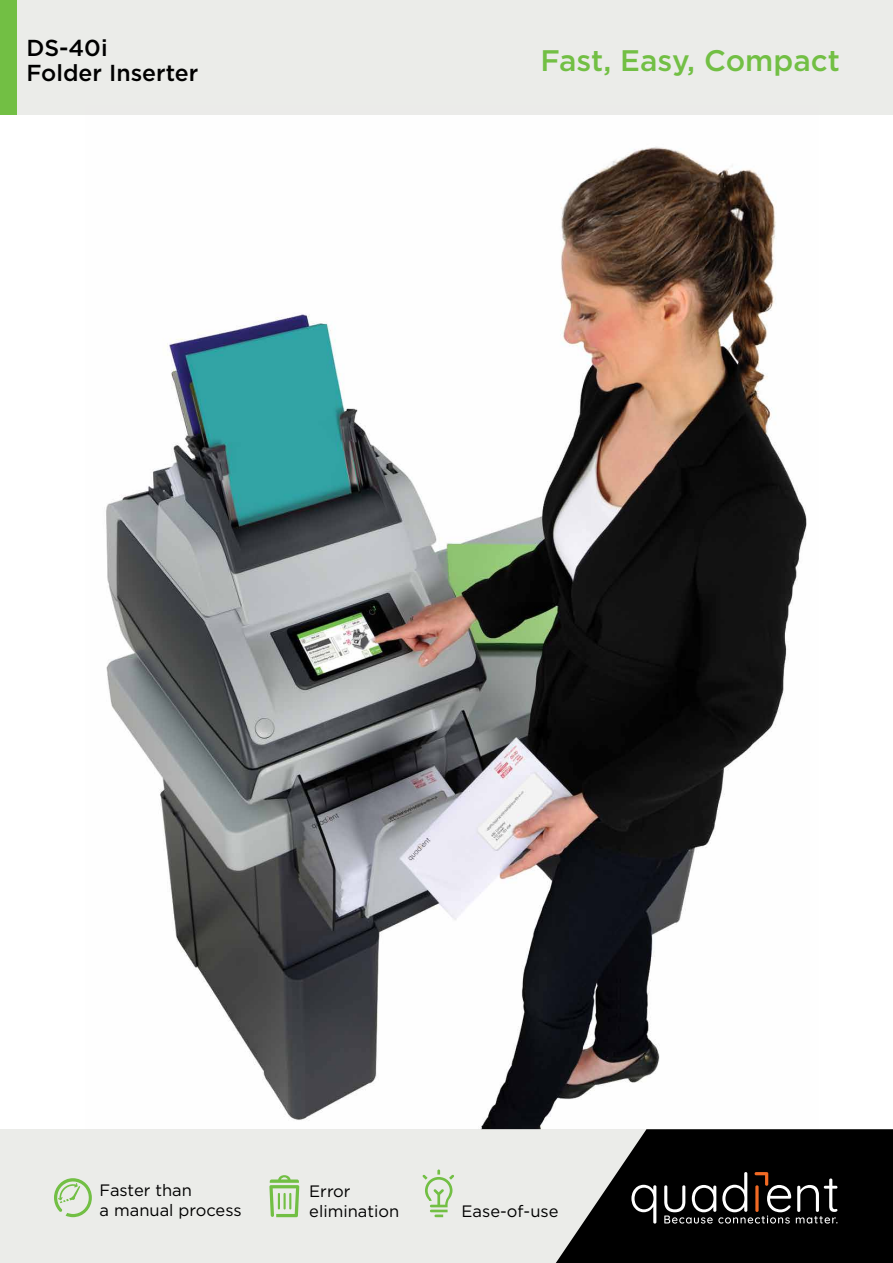
<style>
.page{position:relative;width:893px;height:1263px;background:#fff}
.page>*{position:absolute;margin:0;border:0;box-sizing:border-box;transform-origin:0 0}
.t1{font:500 29.7px "Gotham";color:#72bf44}
.t2{font:500 23.1px/25.5px "Gotham";color:#000}
.t3{font:16.5px/19.8px "Gotham";color:#000}
</style>
<div class="page">
<img style="left:106px;top:146px;width:701px;height:983px">
<div style="left:0;top:1129px;width:893px;height:134px;background:#e8e9e6"></div>
<div style="left:0;top:0;width:893px;height:115px;background:#e8e9e6"></div>
<svg style="left:556px;top:1129px;width:337px;height:134px;fill:#000"></svg>
<div style="left:0;top:0;width:16px;height:115px;background:#72bf44"></div>
<svg style="left:631px;top:1185px;width:25px;height:38px"></svg>
<svg style="left:664px;top:1172px;width:173px;height:51px;background:#343130"></svg>
<svg style="left:54px;top:1178px;width:38px;height:39px"></svg>
<svg style="left:269px;top:1175px;width:30px;height:42px"></svg>
<svg style="left:422px;top:1169px;width:32px;height:48px"></svg>
<h2 class="t2" style="left:26px;top:34px;width:173px">DS-40i<br>Folder Inserter</h2>
<h1 class="t1" style="left:540px;top:41px;width:301px">Fast, Easy, Compact</h1>
<p class="t3" style="left:100px;top:1180px;width:144px">Faster than<br>a manual process</p>
<p class="t3" style="left:309px;top:1181px;width:91px">Error elimination</p>
<p class="t3" style="left:462px;top:1201px;width:98px">Ease-of-use</p>
</div>
